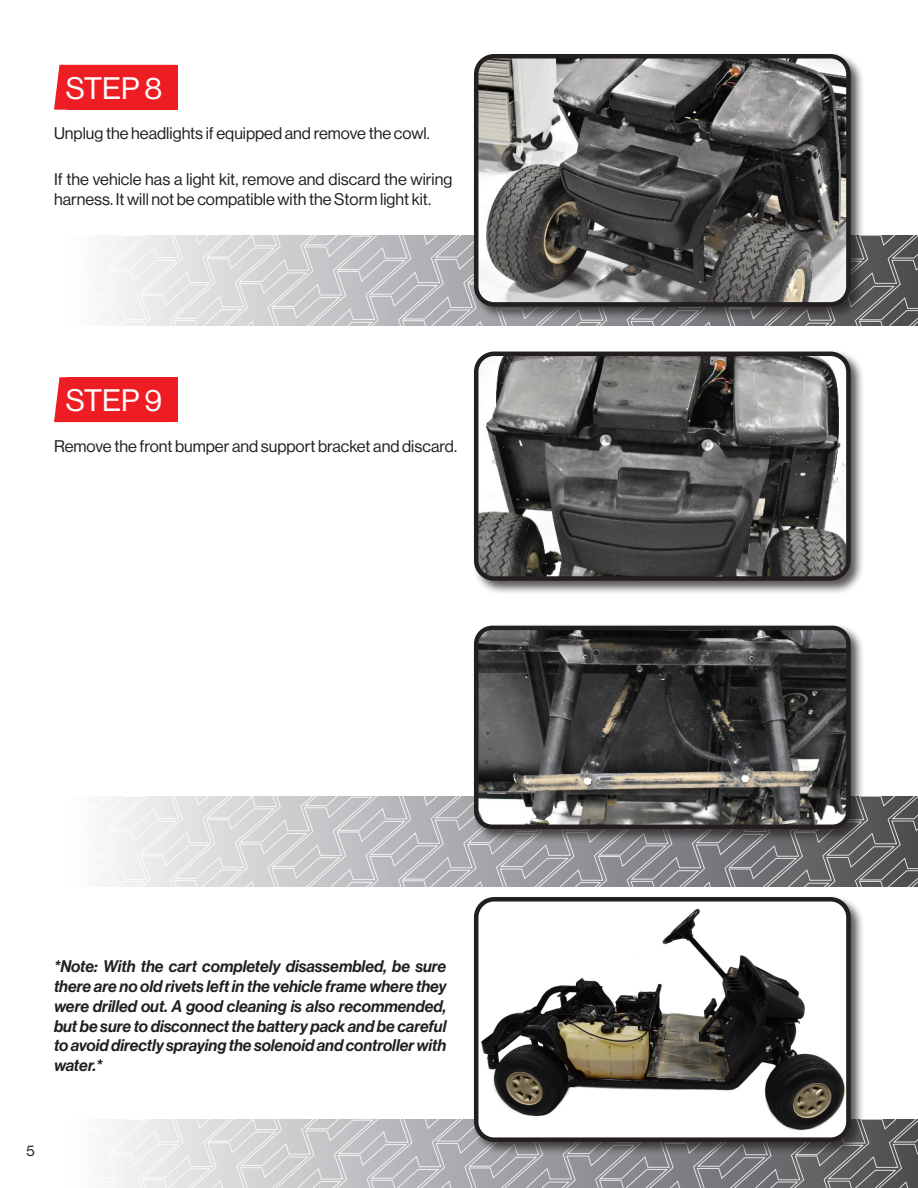
<style>
.page{position:relative;width:918px;height:1188px;background:#fff}
.page>*{position:absolute;margin:0;border:0;box-sizing:border-box;transform-origin:0 0}
.t1{font:30.45px "N Haas Grotesk DS Pro 55 Rg";color:#fff}
.t2{font:16.5px/19.8px "N Haas Grotesk DS Pro 66 Md It";color:#231f20;text-align:justify}
.t3{font:16.5px/19.8px "N Haas Grotesk DS Pro 55 Rg";color:#231f20}
.t4{font:15px "N Haas Grotesk DS Pro 55 Rg";color:#231f20}
</style>
<div class="page">
<img style="left:110px;top:1120px;width:808px;height:68px">
<img style="left:109px;top:236px;width:809px;height:89px">
<svg style="left:54px;top:65px;width:13px;height:45px"></svg>
<div style="left:67px;top:65px;width:110px;height:45px;background:#ee1d23"></div>
<div style="left:472px;top:52px;width:393px;height:269px;background:#231f20;opacity:.75"></div>
<img style="left:476px;top:56px;width:372px;height:248px">
<div style="left:474px;top:54px;width:377px;height:253px;border:4px solid #231f20;border-radius:18px"></div>
<svg style="left:54px;top:377px;width:13px;height:45px"></svg>
<div style="left:67px;top:377px;width:110px;height:45px;background:#ee1d23"></div>
<div style="left:472px;top:349px;width:393px;height:246px;background:#231f20;opacity:.75"></div>
<img style="left:476px;top:354px;width:372px;height:225px">
<div style="left:474px;top:352px;width:377px;height:229px;border:4px solid #231f20;border-radius:18px"></div>
<img style="left:109px;top:797px;width:809px;height:89px">
<div style="left:472px;top:623px;width:393px;height:220px;background:#231f20;opacity:.75"></div>
<img style="left:476px;top:628px;width:372px;height:199px">
<div style="left:474px;top:626px;width:377px;height:203px;border:4px solid #231f20;border-radius:16px"></div>
<div style="left:472px;top:895px;width:393px;height:261px;background:#231f20;opacity:.75"></div>
<img style="left:476px;top:899px;width:372px;height:241px">
<div style="left:474px;top:897px;width:377px;height:245px;border:4px solid #231f20;border-radius:18px"></div>
<p class="t1" style="left:66px;top:71px;width:98px">STEP 8</p>
<p class="t3" style="left:54px;top:124px;width:377px">Unplug the headlights if equipped and remove the cowl.</p>
<p class="t3" style="left:54px;top:169px;width:400px">If the vehicle has a light kit, remove and discard the wiring harness. It will not be compatible with the Storm light kit.</p>
<p class="t1" style="left:66px;top:384px;width:98px">STEP 9</p>
<p class="t3" style="left:54px;top:436px;width:405px">Remove the front bumper and support bracket and discard.</p>
<p class="t2" style="left:54px;top:957px;width:394px">*Note: With the cart completely disassembled, be sure there are no old rivets left in the vehicle frame where they were drilled out. A good cleaning is also recommended, but be sure to disconnect the battery pack and be careful to avoid directly spraying the solenoid and controller with water.*</p>
<p class="t4" style="left:26px;top:1143px;width:10px">5</p>
</div>
